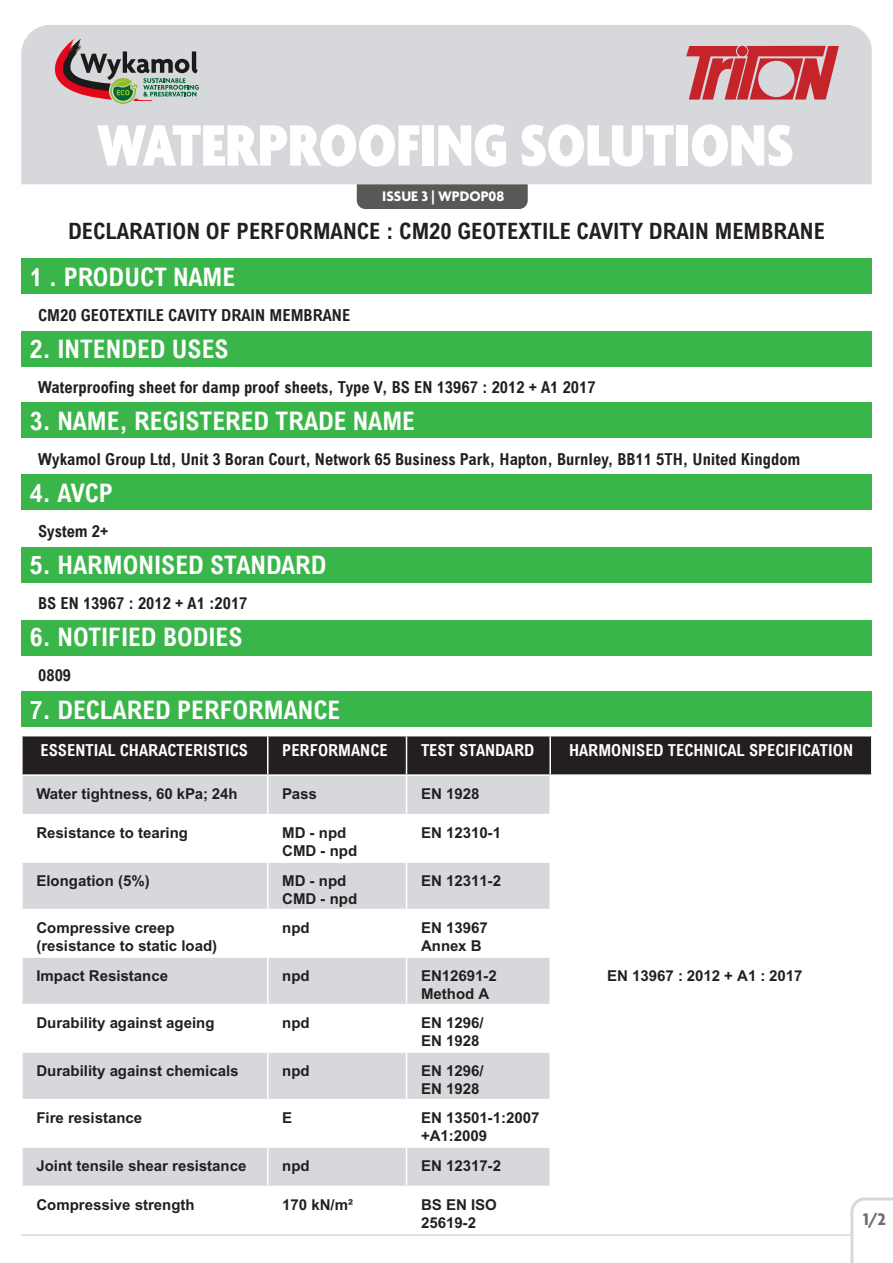
<style>
.page{position:relative;width:893px;height:1263px;background:#fff}
.page>*{position:absolute;margin:0;border:0;box-sizing:border-box;transform-origin:0 0}
.t1{font:900 condensed 63px "Agenda";color:#fff}
.t2{font:700 condensed 25.5px "Arial";color:#fff}
.t3{font:700 condensed 22.5px "Arial";color:#231f20}
.t4{font:700 18px "Agenda";color:#6c6d70}
.t5{font:700 condensed 16.5px "Arial";color:#231f20}
.t6{font:700 condensed 16.5px "Arial";color:#fff}
.t7{font:700 15px "Arial";color:#231f20}
.t8{font:700 15px "Agenda";color:#fff}
</style>
<div class="page">
<div style="left:21px;top:25px;width:851px;height:159px;background:#d6d8db"></div>
<div style="left:357px;top:184px;width:171px;height:25px;background:#585857"></div>
<svg style="left:686px;top:46px;width:153px;height:54px;background:#cb6569"></svg>
<svg style="left:54px;top:37px;width:145px;height:67px;background:#a8a09c"></svg>
<div style="left:21px;top:691px;width:851px;height:35px;background:#3ab54a"></div>
<div style="left:21px;top:620px;width:851px;height:35px;background:#3ab54a"></div>
<div style="left:21px;top:547px;width:851px;height:35px;background:#3ab54a"></div>
<div style="left:21px;top:474px;width:851px;height:35px;background:#3ab54a"></div>
<div style="left:21px;top:402px;width:851px;height:36px;background:#3ab54a"></div>
<div style="left:21px;top:331px;width:851px;height:36px;background:#3ab54a"></div>
<div style="left:21px;top:258px;width:851px;height:36px;background:#3ab54a"></div>
<div style="left:23px;top:736px;width:848px;height:38px;background:#231f20"></div>
<svg style="left:23px;top:776px;width:526px;height:410px;fill:#d6d8db"></svg>
<hr style="left:268px;top:814px;width:138px;height:1px;background:#fff">
<hr style="left:268px;top:861px;width:138px;height:2px;background:#fff">
<hr style="left:268px;top:909px;width:138px;height:1px;background:#fff">
<hr style="left:268px;top:956px;width:138px;height:2px;background:#fff">
<hr style="left:268px;top:1004px;width:138px;height:1px;background:#fff">
<hr style="left:268px;top:1051px;width:138px;height:2px;background:#fff">
<hr style="left:268px;top:1099px;width:138px;height:1px;background:#fff">
<hr style="left:268px;top:1146px;width:138px;height:2px;background:#fff">
<hr style="left:267px;top:736px;width:1px;height:38px;background:#fff">
<hr style="left:267px;top:776px;width:1px;height:38px;background:#fff">
<hr style="left:21px;top:814px;width:247px;height:1px;background:#fff">
<hr style="left:21px;top:861px;width:247px;height:2px;background:#fff">
<hr style="left:267px;top:863px;width:1px;height:46px;background:#fff">
<hr style="left:21px;top:909px;width:247px;height:1px;background:#fff">
<hr style="left:21px;top:956px;width:247px;height:2px;background:#fff">
<hr style="left:267px;top:958px;width:1px;height:46px;background:#fff">
<hr style="left:21px;top:1004px;width:247px;height:1px;background:#fff">
<hr style="left:21px;top:1051px;width:247px;height:2px;background:#fff">
<hr style="left:267px;top:1053px;width:1px;height:46px;background:#fff">
<hr style="left:21px;top:1099px;width:247px;height:1px;background:#fff">
<hr style="left:21px;top:1146px;width:247px;height:2px;background:#fff">
<hr style="left:267px;top:1148px;width:1px;height:38px;background:#fff">
<hr style="left:267px;top:815px;width:1px;height:46px;background:#fff">
<hr style="left:267px;top:910px;width:1px;height:46px;background:#fff">
<hr style="left:267px;top:1005px;width:1px;height:46px;background:#fff">
<hr style="left:267px;top:1100px;width:1px;height:46px;background:#fff">
<hr style="left:406px;top:736px;width:1px;height:38px;background:#fff">
<hr style="left:406px;top:776px;width:1px;height:38px;background:#fff">
<hr style="left:406px;top:814px;width:144px;height:1px;background:#fff">
<hr style="left:406px;top:861px;width:144px;height:2px;background:#fff">
<hr style="left:406px;top:863px;width:1px;height:46px;background:#fff">
<hr style="left:406px;top:909px;width:144px;height:1px;background:#fff">
<hr style="left:406px;top:956px;width:144px;height:2px;background:#fff">
<hr style="left:406px;top:958px;width:1px;height:46px;background:#fff">
<hr style="left:406px;top:1004px;width:144px;height:1px;background:#fff">
<hr style="left:406px;top:1051px;width:144px;height:2px;background:#fff">
<hr style="left:406px;top:1053px;width:1px;height:46px;background:#fff">
<hr style="left:406px;top:1099px;width:144px;height:1px;background:#fff">
<hr style="left:406px;top:1146px;width:144px;height:2px;background:#fff">
<hr style="left:406px;top:1148px;width:1px;height:38px;background:#fff">
<hr style="left:406px;top:815px;width:1px;height:46px;background:#fff">
<hr style="left:406px;top:910px;width:1px;height:46px;background:#fff">
<hr style="left:406px;top:1005px;width:1px;height:46px;background:#fff">
<hr style="left:406px;top:1100px;width:1px;height:46px;background:#fff">
<hr style="left:549px;top:736px;width:2px;height:38px;background:#fff">
<hr style="left:21px;top:1234px;width:851px;height:2px;background:#d6d8db">
<svg style="left:849px;top:1197px;width:44px;height:66px"></svg>
<h1 class="t1" style="left:97px;top:112px;width:698px">WATERPROOFING SOLUTIONS</h1>
<p class="t8" style="left:382px;top:188px;width:124px">ISSUE 3 | WPDOP08</p>
<h3 class="t3" style="left:68px;top:218px;width:758px">DECLARATION OF PERFORMANCE : CM20 GEOTEXTILE CAVITY DRAIN MEMBRANE</h3>
<p class="t2" style="left:30px;top:263px;width:207px">1 . PRODUCT NAME</p>
<p class="t5" style="left:38px;top:306px;width:314px">CM20 GEOTEXTILE CAVITY DRAIN MEMBRANE</p>
<p class="t2" style="left:30px;top:335px;width:200px">2. INTENDED USES</p>
<p class="t5" style="left:38px;top:378px;width:559px">Waterproofing sheet for damp proof sheets, Type V, BS EN 13967 : 2012 + A1 2017</p>
<p class="t2" style="left:30px;top:407px;width:387px">3. NAME, REGISTERED TRADE NAME</p>
<p class="t5" style="left:38px;top:450px;width:764px">Wykamol Group Ltd, Unit 3 Boran Court, Network 65 Business Park, Hapton, Burnley, BB11 5TH, United Kingdom</p>
<p class="t2" style="left:30px;top:479px;width:85px">4. AVCP</p>
<p class="t5" style="left:38px;top:522px;width:72px">System 2+</p>
<p class="t2" style="left:30px;top:551px;width:298px">5. HARMONISED STANDARD</p>
<p class="t5" style="left:38px;top:594px;width:211px">BS EN 13967 : 2012 + A1 :2017</p>
<p class="t2" style="left:30px;top:623px;width:214px">6. NOTIFIED BODIES</p>
<p class="t5" style="left:38px;top:666px;width:34px">0809</p>
<p class="t2" style="left:30px;top:695px;width:312px">7. DECLARED PERFORMANCE</p>
<p class="t6" style="left:41px;top:741px;width:209px">ESSENTIAL CHARACTERISTICS</p>
<p class="t6" style="left:282px;top:741px;width:107px">PERFORMANCE</p>
<p class="t6" style="left:421px;top:741px;width:115px">TEST STANDARD</p>
<p class="t6" style="left:569px;top:741px;width:286px">HARMONISED TECHNICAL SPECIFICATION</p>
<p class="t7" style="left:36px;top:784px;width:203px">Water tightness, 60 kPa; 24h</p>
<p class="t7" style="left:282px;top:784px;width:36px">Pass</p>
<p class="t7" style="left:421px;top:784px;width:60px">EN 1928</p>
<p class="t7" style="left:36px;top:824px;width:153px">Resistance to tearing</p>
<p class="t7" style="left:282px;top:824px;width:66px">MD - npd</p>
<p class="t7" style="left:282px;top:842px;width:76px">CMD - npd</p>
<p class="t7" style="left:421px;top:824px;width:82px">EN 12310-1</p>
<p class="t7" style="left:36px;top:871px;width:115px">Elongation (5%)</p>
<p class="t7" style="left:282px;top:871px;width:66px">MD - npd</p>
<p class="t7" style="left:282px;top:889px;width:76px">CMD - npd</p>
<p class="t7" style="left:421px;top:871px;width:82px">EN 12311-2</p>
<p class="t7" style="left:36px;top:919px;width:140px">Compressive creep</p>
<p class="t7" style="left:36px;top:937px;width:182px">(resistance to static load)</p>
<p class="t7" style="left:282px;top:919px;width:29px">npd</p>
<p class="t7" style="left:421px;top:919px;width:68px">EN 13967</p>
<p class="t7" style="left:421px;top:937px;width:62px">Annex B</p>
<p class="t7" style="left:36px;top:966px;width:133px">Impact Resistance</p>
<p class="t7" style="left:282px;top:966px;width:29px">npd</p>
<p class="t7" style="left:421px;top:966px;width:77px">EN12691-2</p>
<p class="t7" style="left:421px;top:984px;width:70px">Method A</p>
<p class="t7" style="left:607px;top:966px;width:197px">EN 13967 : 2012 + A1 : 2017</p>
<p class="t7" style="left:36px;top:1014px;width:180px">Durability against ageing</p>
<p class="t7" style="left:282px;top:1014px;width:29px">npd</p>
<p class="t7" style="left:421px;top:1014px;width:64px">EN 1296/</p>
<p class="t7" style="left:421px;top:1032px;width:60px">EN 1928</p>
<p class="t7" style="left:36px;top:1061px;width:204px">Durability against chemicals</p>
<p class="t7" style="left:282px;top:1061px;width:29px">npd</p>
<p class="t7" style="left:421px;top:1061px;width:64px">EN 1296/</p>
<p class="t7" style="left:421px;top:1079px;width:60px">EN 1928</p>
<p class="t7" style="left:36px;top:1109px;width:107px">Fire resistance</p>
<p class="t7" style="left:282px;top:1109px;width:12px">E</p>
<p class="t7" style="left:421px;top:1109px;width:120px">EN 13501-1:2007</p>
<p class="t7" style="left:421px;top:1127px;width:68px">+A1:2009</p>
<p class="t7" style="left:36px;top:1156px;width:212px">Joint tensile shear resistance</p>
<p class="t7" style="left:282px;top:1156px;width:29px">npd</p>
<p class="t7" style="left:421px;top:1156px;width:82px">EN 12317-2</p>
<p class="t7" style="left:36px;top:1196px;width:160px">Compressive strength</p>
<p class="t7" style="left:282px;top:1196px;width:72px">170 kN/m²</p>
<p class="t7" style="left:421px;top:1196px;width:77px">BS EN ISO</p>
<p class="t7" style="left:421px;top:1214px;width:57px">25619-2</p>
<p class="t4" style="left:863px;top:1209px;width:24px">1/2</p>
</div>
